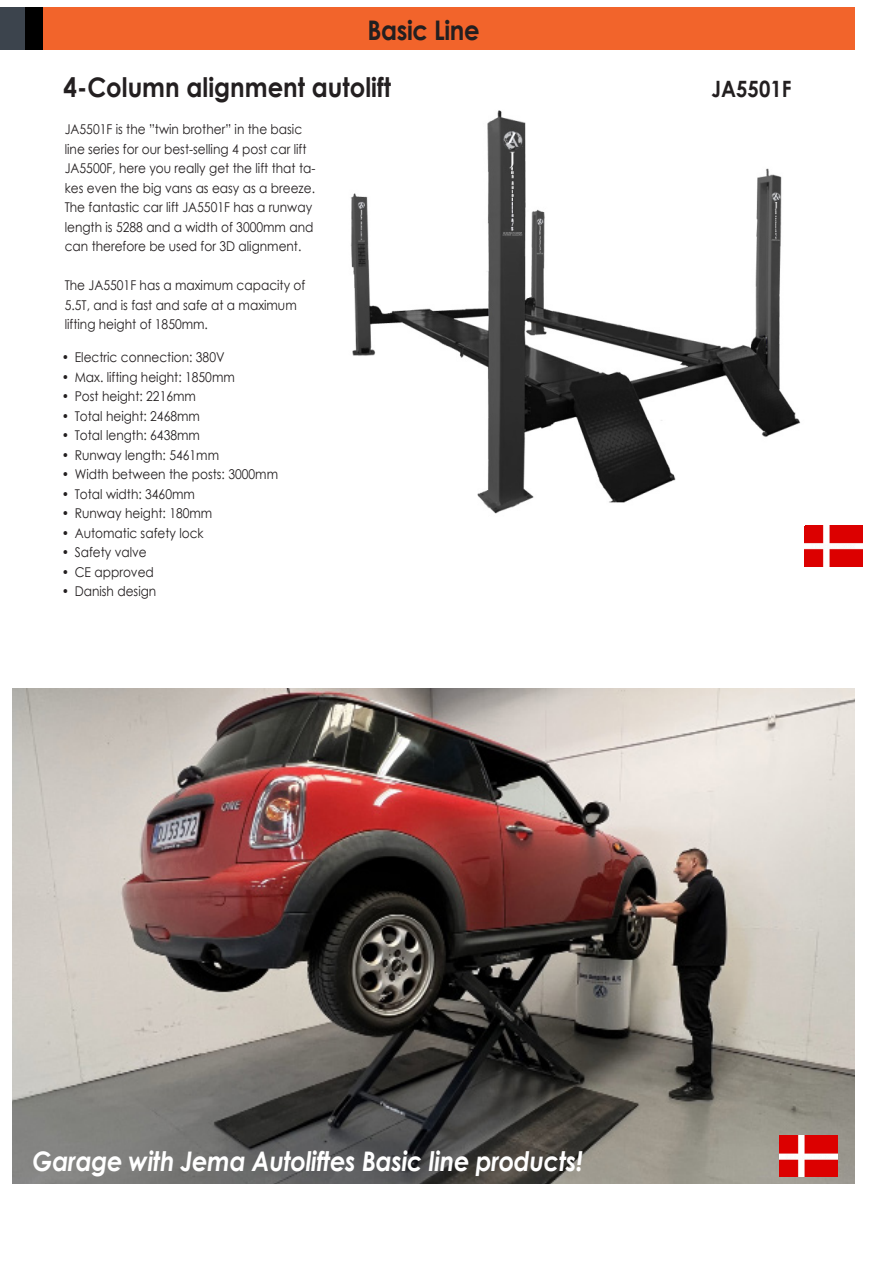
<style>
.page{position:relative;width:893px;height:1263px;background:#fff}
.page>*{position:absolute;margin:0;border:0;box-sizing:border-box;transform-origin:0 0}
.Brød{font:italic 700 27px "Century Gothic";letter-spacing:-.015em;color:#fff;scale:.9 1}
.Brød-2{font:700 27px "Century Gothic";color:#231f20;scale:.9 1}
.Brød-3{font:700 22.5px "Century Gothic";color:#231f20;scale:.9 1}
.Brød-4{font:13.5px/19.5px "Century Gothic";color:#231f20;scale:.9 1}
</style>
<div class="page">
<img style="left:13px;top:689px;width:841px;height:494px">
<img style="left:804px;top:525px;width:58px;height:42px">
<img style="left:780px;top:1135px;width:58px;height:42px">
<div style="left:34px;top:7px;width:821px;height:43px;background:#f2642b"></div>
<img style="left:350px;top:110px;width:451px;height:404px">
<div style="left:0;top:7px;width:31px;height:43px;background:#3c444d"></div>
<div style="left:26px;top:7px;width:17px;height:43px;background:#000"></div>
<p class="Brød-2" style="left:367px;top:10px;width:126px">Basic Line</p>
<p class="Brød-2" style="left:64px;top:67px;width:365px">4-Column alignment autolift</p>
<p class="Brød-4" style="left:65px;top:120px;width:280px">JA5501F is the ”twin brother” in the basic line series for our best-selling 4 post car lift JA5500F, here you really get the lift that ta&shy;kes even the big vans as easy as a breeze.<br>The fantastic car lift JA5501F has a runway length is 5288 and a width of 3000mm and can therefore be used for 3D alignment.</p>
<p class="Brød-4" style="left:65px;top:276px;width:269px">The JA5501F has a maximum capacity of<br>5.5T, and is fast and safe at a maximum lifting height of 1850mm.</p>
<p class="Brød-4" style="left:62px;top:348px;width:182px">• Electric connection: 380V</p>
<p class="Brød-4" style="left:62px;top:367px;width:194px">• Max. lifting height: 1850mm</p>
<p class="Brød-4" style="left:62px;top:387px;width:150px">• Post height: 2216mm</p>
<p class="Brød-4" style="left:62px;top:406px;width:155px">• Total height: 2468mm</p>
<p class="Brød-4" style="left:62px;top:426px;width:155px">• Total length: 6438mm</p>
<p class="Brød-4" style="left:62px;top:445px;width:176px">• Runway length: 5461mm</p>
<p class="Brød-4" style="left:62px;top:465px;width:242px">• Width between the posts: 3000mm</p>
<p class="Brød-4" style="left:62px;top:484px;width:149px">• Total width: 3460mm</p>
<p class="Brød-4" style="left:62px;top:504px;width:169px">• Runway height: 180mm</p>
<p class="Brød-4" style="left:62px;top:523px;width:159px">• Automatic safety lock</p>
<p class="Brød-4" style="left:62px;top:543px;width:96px">• Safety valve</p>
<p class="Brød-4" style="left:62px;top:562px;width:104px">• CE approved</p>
<p class="Brød-4" style="left:62px;top:582px;width:106px">• Danish design</p>
<p class="Brød-3" style="left:712px;top:72px;width:90px">JA5501F</p>
<p class="Brød" style="left:33px;top:1141px;width:613px">Garage with Jema Autoliftes Basic line products!</p>
</div>
